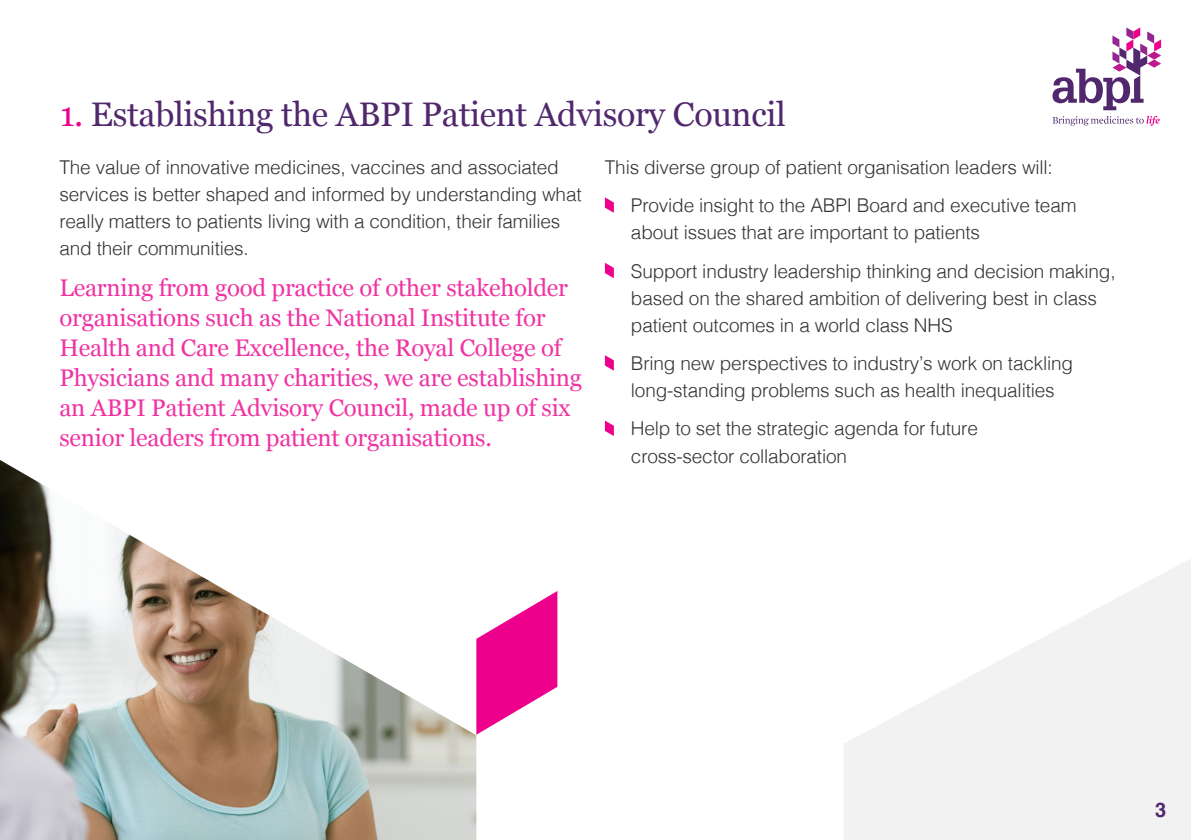
<style>
.page{position:relative;width:1191px;height:840px;background:#fff}
.page>*{position:absolute;margin:0;border:0;box-sizing:border-box;transform-origin:0 0}
.Sub_headers_serif{font:34px "Georgia";letter-spacing:-.01em;color:#51286d}
.BODY{font:24px/30px "Georgia";letter-spacing:-.01em;color:#f033a3}
.t1{font:700 20px "Helvetica";color:#51286d}
.BODY-2{font:300 19px/27px "Helvetica";letter-spacing:-.01em;color:#333}
.s1{color:#ec008c}
</style>
<div class="page">
<img style="left:0;top:460px;width:476px;height:379px">
<svg style="left:605px;top:197px;width:9px;height:16px"></svg>
<svg style="left:605px;top:262px;width:9px;height:16px"></svg>
<svg style="left:605px;top:355px;width:9px;height:15px"></svg>
<svg style="left:605px;top:420px;width:9px;height:16px"></svg>
<svg style="left:476px;top:591px;width:81px;height:143px"></svg>
<svg style="left:844px;top:559px;width:347px;height:280px;fill:#f2f2f2"></svg>
<svg style="left:1052px;top:116px;width:107px;height:10px"></svg>
<svg style="left:1052px;top:27px;width:109px;height:83px"></svg>
<p class="Sub_headers_serif" style="left:60px;top:89px;width:727px"><span class="s1">1.</span> Establishing the ABPI Patient Advisory Council</p>
<p class="BODY-2" style="left:59px;top:152px;width:524px">The value of innovative medicines, vaccines and associated services is better shaped and informed by understanding what really matters to patients living with a condition, their families and their communities.</p>
<p class="BODY" style="left:59px;top:272px;width:524px">Learning from good practice of other stakeholder organisations such as the National Institute for Health and Care Excellence, the Royal College of Physicians and many charities, we are establishing an ABPI Patient Advisory Council, made up of six senior leaders from patient organisations.</p>
<p class="BODY-2" style="left:605px;top:152px;width:449px">This diverse group of patient organisation leaders will:</p>
<p class="BODY-2" style="left:631px;top:190px;width:447px">Provide insight to the ABPI Board and executive team about issues that are important to patients</p>
<p class="BODY-2" style="left:631px;top:256px;width:486px">Support industry leadership thinking and decision making, based on the shared ambition of delivering best in class patient outcomes in a world class NHS</p>
<p class="BODY-2" style="left:631px;top:348px;width:444px">Bring new perspectives to industry’s work on tackling long-standing problems such as health inequalities</p>
<p class="BODY-2" style="left:631px;top:413px;width:348px">Help to set the strategic agenda for future cross-sector collaboration</p>
<p class="t1" style="left:1155px;top:793px;width:13px">3</p>
</div>
